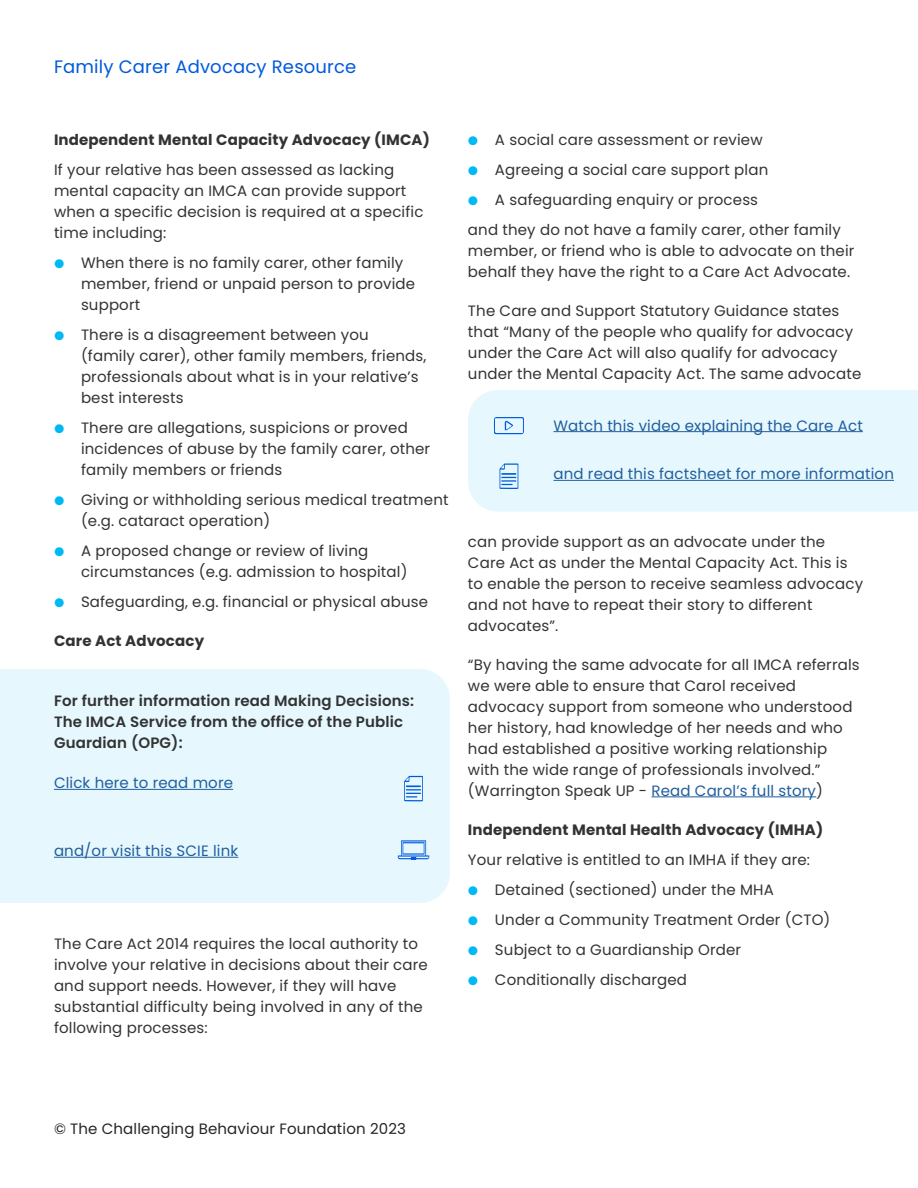
<style>
.page{position:relative;width:918px;height:1188px;background:#fff}
.page>*{position:absolute;margin:0;border:0;box-sizing:border-box;transform-origin:0 0}
.t1{font:18px "Poppins";letter-spacing:.01em;color:#005add}
.t2{font:15px/21px "Poppins";letter-spacing:.01em;color:#333}
.t3{font:15px "Poppins";letter-spacing:.01em;color:#215e9e}
.t4{font:600 15px/21px "Poppins";letter-spacing:.01em;color:#333}
.t5{font:700 15px "Poppins";letter-spacing:.01em;color:#333}
.t6{font:15px "Poppins";letter-spacing:.01em;color:#262626}
.s1{font-family:"Proxima Nova";color:#00b8f6}
.s2{color:#215e9e}
</style>
<div class="page">
<hr style="left:652px;top:796px;width:164px;height:1px;background:#215e9e">
<div style="left:0;top:669px;width:450px;height:234px;background:#e6f8fe"></div>
<svg style="left:404px;top:776px;width:19px;height:26px"></svg>
<svg style="left:398px;top:840px;width:31px;height:20px"></svg>
<hr style="left:54px;top:789px;width:179px;height:1px;background:#215e9e">
<hr style="left:54px;top:857px;width:184px;height:1px;background:#215e9e">
<div style="left:468px;top:390px;width:450px;height:122px;background:#e6f8fe"></div>
<svg style="left:499px;top:463px;width:20px;height:26px"></svg>
<svg style="left:494px;top:417px;width:30px;height:17px"></svg>
<hr style="left:554px;top:431px;width:309px;height:1px;background:#215e9e">
<hr style="left:554px;top:480px;width:340px;height:1px;background:#215e9e">
<p class="t1" style="left:54px;top:56px;width:304px">Family Carer Advocacy Resource</p>
<p class="t5" style="left:54px;top:131px;width:378px">Independent Mental Capacity Advocacy (IMCA)</p>
<p class="t2" style="left:54px;top:159px;width:371px">If your relative has been assessed as lacking mental capacity an IMCA can provide support when a specific decision is required at a specific time including:</p>
<p class="t2" style="left:81px;top:252px;width:336px;text-indent:-27px"><span class="s1">●</span> When there is no family carer, other family member, friend or unpaid person to provide support</p>
<p class="t2" style="left:81px;top:324px;width:347px;text-indent:-27px"><span class="s1">●</span> There is a disagreement between you (family carer), other family members, friends, professionals about what is in your relative’s best interests</p>
<p class="t2" style="left:81px;top:417px;width:351px;text-indent:-27px"><span class="s1">●</span> There are allegations, suspicions or proved incidences of abuse by the family carer, other family members or friends</p>
<p class="t2" style="left:81px;top:489px;width:369px;text-indent:-27px"><span class="s1">●</span> Giving or withholding serious medical treatment (e.g. cataract operation)</p>
<p class="t2" style="left:81px;top:540px;width:328px;text-indent:-27px"><span class="s1">●</span> A proposed change or review of living circumstances (e.g. admission to hospital)</p>
<p class="t2" style="left:54px;top:591px;width:376px"><span class="s1">●</span> Safeguarding, e.g. financial or physical abuse</p>
<p class="t5" style="left:54px;top:632px;width:152px">Care Act Advocacy</p>
<p class="t4" style="left:54px;top:690px;width:362px">For further information read Making Decisions:<br>The IMCA Service from the office of the Public<br>Guardian (OPG):</p>
<p class="t3" style="left:54px;top:774px;width:181px">Click here to read more</p>
<p class="t3" style="left:54px;top:842px;width:186px">and/or visit this SCIE link</p>
<p class="t2" style="left:54px;top:933px;width:375px">The Care Act 2014 requires the local authority to involve your relative in decisions about their care and support needs. However, if they will have substantial difficulty being involved in any of the following processes:</p>
<p class="t2" style="left:468px;top:129px;width:296px"><span class="s1">●</span> A social care assessment or review</p>
<p class="t2" style="left:468px;top:159px;width:302px"><span class="s1">●</span> Agreeing a social care support plan</p>
<p class="t2" style="left:468px;top:185px;width:374px;line-height:30px"><span class="s1">●</span> A safeguarding enquiry or process<br>and they do not have a family carer, other family</p>
<p class="t2" style="left:468px;top:240px;width:388px">member, or friend who is able to advocate on their behalf they have the right to a Care Act Advocate.</p>
<p class="t2" style="left:468px;top:300px;width:395px">The Care and Support Statutory Guidance states that “Many of the people who qualify for advocacy under the Care Act will also qualify for advocacy under the Mental Capacity Act. The same advocate</p>
<p class="t3" style="left:554px;top:417px;width:311px">Watch this video explaining the Care Act</p>
<p class="t3" style="left:554px;top:465px;width:342px">and read this factsheet for more information</p>
<p class="t2" style="left:468px;top:531px;width:397px">can provide support as an advocate under the Care Act as under the Mental Capacity Act. This is to enable the person to receive seamless advocacy and not have to repeat their story to different advocates”.</p>
<p class="t2" style="left:468px;top:654px;width:393px">“By having the same advocate for all IMCA referrals we were able to ensure that Carol received advocacy support from someone who understood her history, had knowledge of her needs and who had established a positive working relationship with the wide range of professionals involved.” (Warrington Speak UP - <span class="s2">Read Carol’s full story</span>)</p>
<p class="t5" style="left:468px;top:821px;width:357px">Independent Mental Health Advocacy (IMHA)</p>
<p class="t2" style="left:468px;top:849px;width:344px">Your relative is entitled to an IMHA if they are:</p>
<p class="t2" style="left:468px;top:879px;width:307px"><span class="s1">●</span> Detained (sectioned) under the MHA</p>
<p class="t2" style="left:468px;top:909px;width:364px"><span class="s1">●</span> Under a Community Treatment Order (CTO)</p>
<p class="t2" style="left:468px;top:939px;width:275px"><span class="s1">●</span> Subject to a Guardianship Order</p>
<p class="t2" style="left:468px;top:969px;width:221px"><span class="s1">●</span> Conditionally discharged</p>
<p class="t6" style="left:54px;top:1120px;width:354px">© The Challenging Behaviour Foundation 2023</p>
</div>
